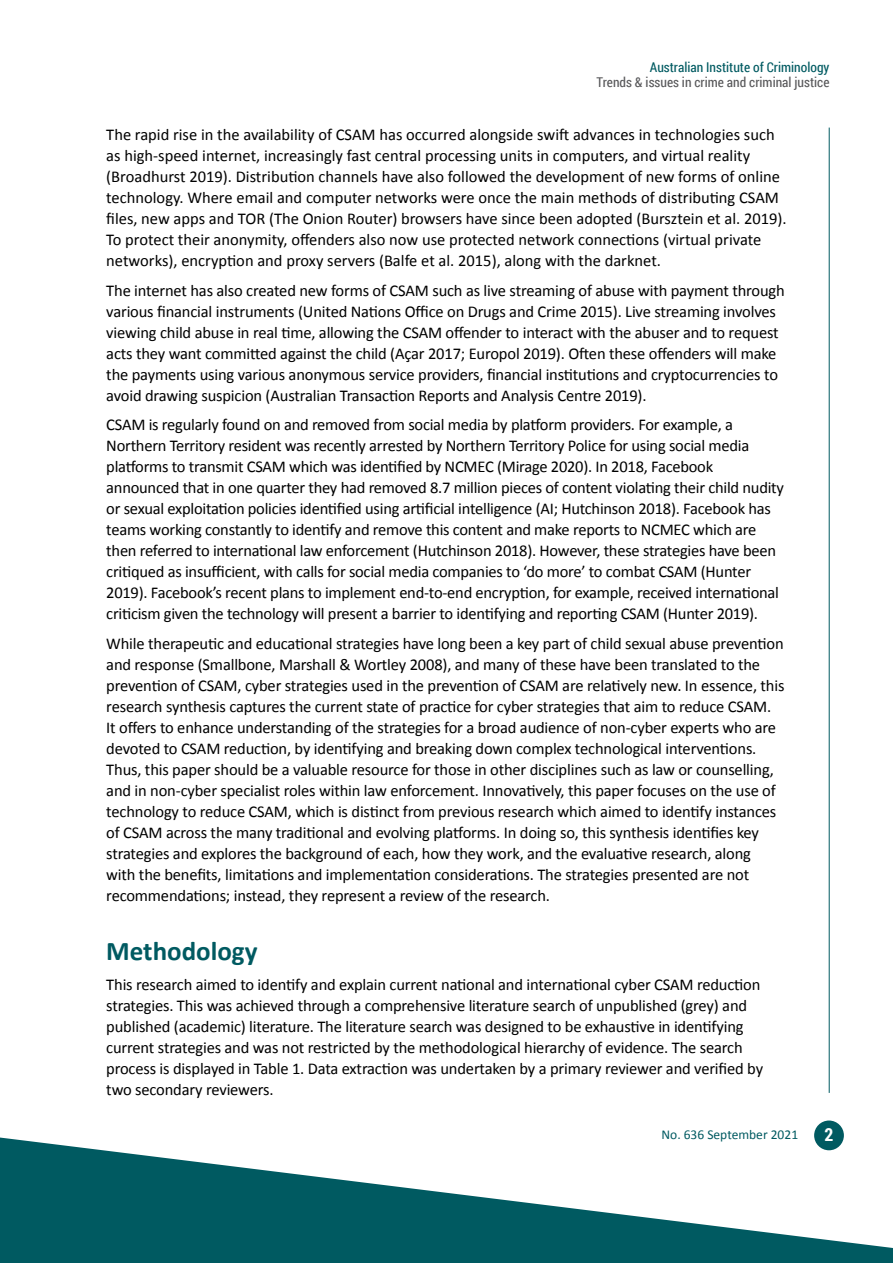
<style>
.page{position:relative;width:893px;height:1263px;background:#fff}
.page>*{position:absolute;margin:0;border:0;box-sizing:border-box;transform-origin:0 0}
.t1{font:700 27px "Calibri";color:#005a61}
.t2{font:700 18px "Roboto Condensed";color:#fff}
.t3{font:16.5px/21px "Calibri";letter-spacing:-.01em;color:#000}
.t4{font:13.5px "Roboto Condensed";color:#58585a}
.t5{font:13.5px "Roboto Condensed";color:#005a61}
.t6{font:13.5px "Calibri";color:#005a61}
</style>
<div class="page">
<hr style="left:829px;top:128px;width:1px;height:965px;background:#005a61">
<div style="left:814px;top:1120px;width:30px;height:30px;background:#005a61;border-radius:50%"></div>
<svg style="left:0;top:1137px;width:893px;height:126px;fill:#005a61"></svg>
<p class="t5" style="left:650px;top:58px;width:181px">Australian Institute of Criminology</p>
<p class="t4" style="left:597px;top:73px;width:234px">Trends &amp; issues in crime and criminal justice</p>
<p class="t3" style="left:106px;top:124px;width:682px">The rapid rise in the availability of CSAM has occurred alongside swift advances in technologies such as high-speed internet, increasingly fast central processing units in computers, and virtual reality (Broadhurst 2019). Distribution channels have also followed the development of new forms of online technology. Where email and computer networks were once the main methods of distributing CSAM files, new apps and TOR (The Onion Router) browsers have since been adopted (Bursztein et al. 2019).<br>To protect their anonymity, offenders also now use protected network connections (virtual private networks), encryption and proxy servers (Balfe et al. 2015), along with the darknet.</p>
<p class="t3" style="left:106px;top:280px;width:680px">The internet has also created new forms of CSAM such as live streaming of abuse with payment through various financial instruments (United Nations Office on Drugs and Crime 2015). Live streaming involves viewing child abuse in real time, allowing the CSAM offender to interact with the abuser and to request acts they want committed against the child (Açar 2017; Europol 2019). Often these offenders will make the payments using various anonymous service providers, financial institutions and cryptocurrencies to avoid drawing suspicion (Australian Transaction Reports and Analysis Centre 2019).</p>
<p class="t3" style="left:106px;top:414px;width:679px">CSAM is regularly found on and removed from social media by platform providers. For example, a Northern Territory resident was recently arrested by Northern Territory Police for using social media platforms to transmit CSAM which was identified by NCMEC (Mirage 2020). In 2018, Facebook announced that in one quarter they had removed 8.7 million pieces of content violating their child nudity or sexual exploitation policies identified using artificial intelligence (AI; Hutchinson 2018). Facebook has teams working constantly to identify and remove this content and make reports to NCMEC which are then referred to international law enforcement (Hutchinson 2018). However, these strategies have been critiqued as insufficient, with calls for social media companies to ‘do more’ to combat CSAM (Hunter 2019). Facebook’s recent plans to implement end-to-end encryption, for example, received international criticism given the technology will present a barrier to identifying and reporting CSAM (Hunter 2019).</p>
<p class="t3" style="left:106px;top:633px;width:680px">While therapeutic and educational strategies have long been a key part of child sexual abuse prevention and response (Smallbone, Marshall &amp; Wortley 2008), and many of these have been translated to the prevention of CSAM, cyber strategies used in the prevention of CSAM are relatively new. In essence, this research synthesis captures the current state of practice for cyber strategies that aim to reduce CSAM.<br>It offers to enhance understanding of the strategies for a broad audience of non-cyber experts who are devoted to CSAM reduction, by identifying and breaking down complex technological interventions.<br>Thus, this paper should be a valuable resource for those in other disciplines such as law or counselling, and in non-cyber specialist roles within law enforcement. Innovatively, this paper focuses on the use of technology to reduce CSAM, which is distinct from previous research which aimed to identify instances of CSAM across the many traditional and evolving platforms. In doing so, this synthesis identifies key strategies and explores the background of each, how they work, and the evaluative research, along<br>with the benefits, limitations and implementation considerations. The strategies presented are not recommendations; instead, they represent a review of the research.</p>
<h1 class="t1" style="left:106px;top:934px;width:153px">Methodology</h1>
<p class="t3" style="left:106px;top:974px;width:658px">This research aimed to identify and explain current national and international cyber CSAM reduction strategies. This was achieved through a comprehensive literature search of unpublished (grey) and published (academic) literature. The literature search was designed to be exhaustive in identifying current strategies and was not restricted by the methodological hierarchy of evidence. The search process is displayed in Table 1. Data extraction was undertaken by a primary reviewer and verified by two secondary reviewers.</p>
<p class="t6" style="left:661px;top:1126px;width:138px">No. 636 September 2021</p>
<p class="t2" style="left:824px;top:1122px;width:10px">2</p>
</div>
